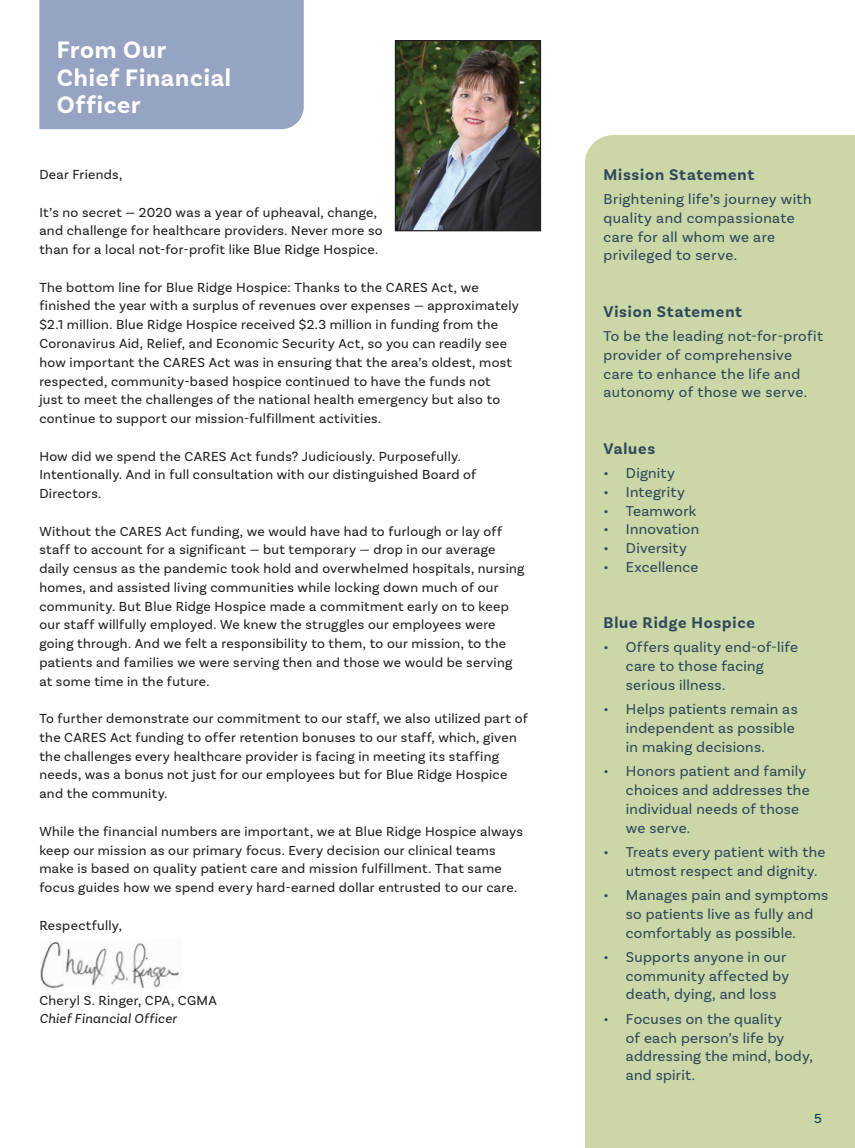
<style>
.page{position:relative;width:855px;height:1148px;background:#fff}
.page>*{position:absolute;margin:0;border:0;box-sizing:border-box;transform-origin:0 0}
.t1{font:700 25px/27.5px "Basic Sans";letter-spacing:.03em;color:#fff}
.Body_Copy{font:700 16.25px "Basic Sans";letter-spacing:.05em;color:#2f485a}
.Body_Copy-2{font:15px/18.8px "Basic Sans";letter-spacing:.02em;color:#2f485a}
.Body_Copy-3{font:13.75px/18.8px "Basic Sans";letter-spacing:.02em;color:#231f20}
.Body_Copy-4{font:italic 13.75px "Basic Sans";letter-spacing:.02em;color:#231f20}
.t2{font:13.75px "Basic Sans";color:#063d5f}
</style>
<div class="page">
<div style="left:39px;top:0;width:265px;height:129px;background:#96a3c2"></div>
<img style="left:394px;top:40px;width:148px;height:192px">
<div style="left:585px;top:135px;width:270px;height:1013px;background:#cbd7a7"></div>
<img style="left:40px;top:942px;width:140px;height:47px">
<p class="t1" style="left:57px;top:36px;width:176px">From Our<br>Chief Financial<br>Officer</p>
<p class="Body_Copy-3" style="left:39px;top:165px;width:85px">Dear Friends,</p>
<p class="Body_Copy-3" style="left:39px;top:202px;width:345px">It’s no secret — 2020 was a year of upheaval, change, and challenge for healthcare providers. Never more so than for a local not-for-profit like Blue Ridge Hospice.</p>
<p class="Body_Copy-3" style="left:39px;top:278px;width:481px">The bottom line for Blue Ridge Hospice: Thanks to the CARES Act, we finished the year with a surplus of revenues over expenses — approximately $2.1 million. Blue Ridge Hospice received $2.3 million in funding from the Coronavirus Aid, Relief, and Economic Security Act, so you can readily see how important the CARES Act was in ensuring that the area’s oldest, most respected, community-based hospice continued to have the funds not<br>just to meet the challenges of the national health emergency but also to continue to support our mission-fulfillment activities.</p>
<p class="Body_Copy-3" style="left:39px;top:446px;width:438px">How did we spend the CARES Act funds? Judiciously. Purposefully.<br>Intentionally. And in full consultation with our distinguished Board of<br>Directors.</p>
<p class="Body_Copy-3" style="left:39px;top:521px;width:487px">Without the CARES Act funding, we would have had to furlough or lay off staff to account for a significant — but temporary — drop in our average daily census as the pandemic took hold and overwhelmed hospitals, nursing homes, and assisted living communities while locking down much of our community. But Blue Ridge Hospice made a commitment early on to keep our staff willfully employed. We knew the struggles our employees were going through. And we felt a responsibility to them, to our mission, to the patients and families we were serving then and those we would be serving at some time in the future.</p>
<p class="Body_Copy-3" style="left:39px;top:709px;width:490px">To further demonstrate our commitment to our staff, we also utilized part of the CARES Act funding to offer retention bonuses to our staff, which, given the challenges every healthcare provider is facing in meeting its staffing needs, was a bonus not just for our employees but for Blue Ridge Hospice and the community.</p>
<p class="Body_Copy-3" style="left:39px;top:821px;width:485px">While the financial numbers are important, we at Blue Ridge Hospice always keep our mission as our primary focus. Every decision our clinical teams make is based on quality patient care and mission fulfillment. That same focus guides how we spend every hard-earned dollar entrusted to our care.</p>
<p class="Body_Copy-3" style="left:39px;top:915px;width:84px">Respectfully,</p>
<p class="Body_Copy-3" style="left:39px;top:990px;width:179px">Cheryl S. Ringer, CPA, CGMA</p>
<p class="Body_Copy-4" style="left:39px;top:1010px;width:139px">Chief Financial Officer</p>
<p class="Body_Copy" style="left:603px;top:164px;width:152px">Mission Statement</p>
<p class="Body_Copy-2" style="left:603px;top:190px;width:210px">Brightening life’s journey with quality and compassionate care for all whom we are privileged to serve.</p>
<p class="Body_Copy" style="left:603px;top:301px;width:140px">Vision Statement</p>
<p class="Body_Copy-2" style="left:603px;top:326px;width:221px">To be the leading not-for-profit provider of comprehensive care to enhance the life and autonomy of those we serve.</p>
<p class="Body_Copy" style="left:603px;top:438px;width:53px">Values</p>
<p class="Body_Copy-2" style="left:603px;top:463px;width:73px">• Dignity</p>
<p class="Body_Copy-2" style="left:603px;top:482px;width:83px">• Integrity</p>
<p class="Body_Copy-2" style="left:603px;top:501px;width:95px">• Teamwork</p>
<p class="Body_Copy-2" style="left:603px;top:520px;width:97px">• Innovation</p>
<p class="Body_Copy-2" style="left:603px;top:538px;width:85px">• Diversity</p>
<p class="Body_Copy-2" style="left:603px;top:557px;width:97px">• Excellence</p>
<p class="Body_Copy" style="left:603px;top:613px;width:153px">Blue Ridge Hospice</p>
<p class="Body_Copy-2" style="left:626px;top:638px;width:174px;text-indent:-22px">• Offers quality end-of-life care to those facing serious illness.</p>
<p class="Body_Copy-2" style="left:626px;top:700px;width:173px;text-indent:-22px">• Helps patients remain as independent as possible in making decisions.</p>
<p class="Body_Copy-2" style="left:626px;top:761px;width:185px;text-indent:-22px">• Honors patient and family choices and addresses the individual needs of those we serve.</p>
<p class="Body_Copy-2" style="left:626px;top:842px;width:201px;text-indent:-22px">• Treats every patient with the utmost respect and dignity.</p>
<p class="Body_Copy-2" style="left:626px;top:885px;width:204px;text-indent:-22px">• Manages pain and symptoms so patients live as fully and comfortably as possible.</p>
<p class="Body_Copy-2" style="left:626px;top:947px;width:165px;text-indent:-22px">• Supports anyone in our community affected by death, dying, and loss</p>
<p class="Body_Copy-2" style="left:626px;top:1009px;width:188px;text-indent:-22px">• Focuses on the quality<br>of each person’s life by addressing the mind, body, and spirit.</p>
<p class="t2" style="left:814px;top:1109px;width:9px">5</p>
</div>
